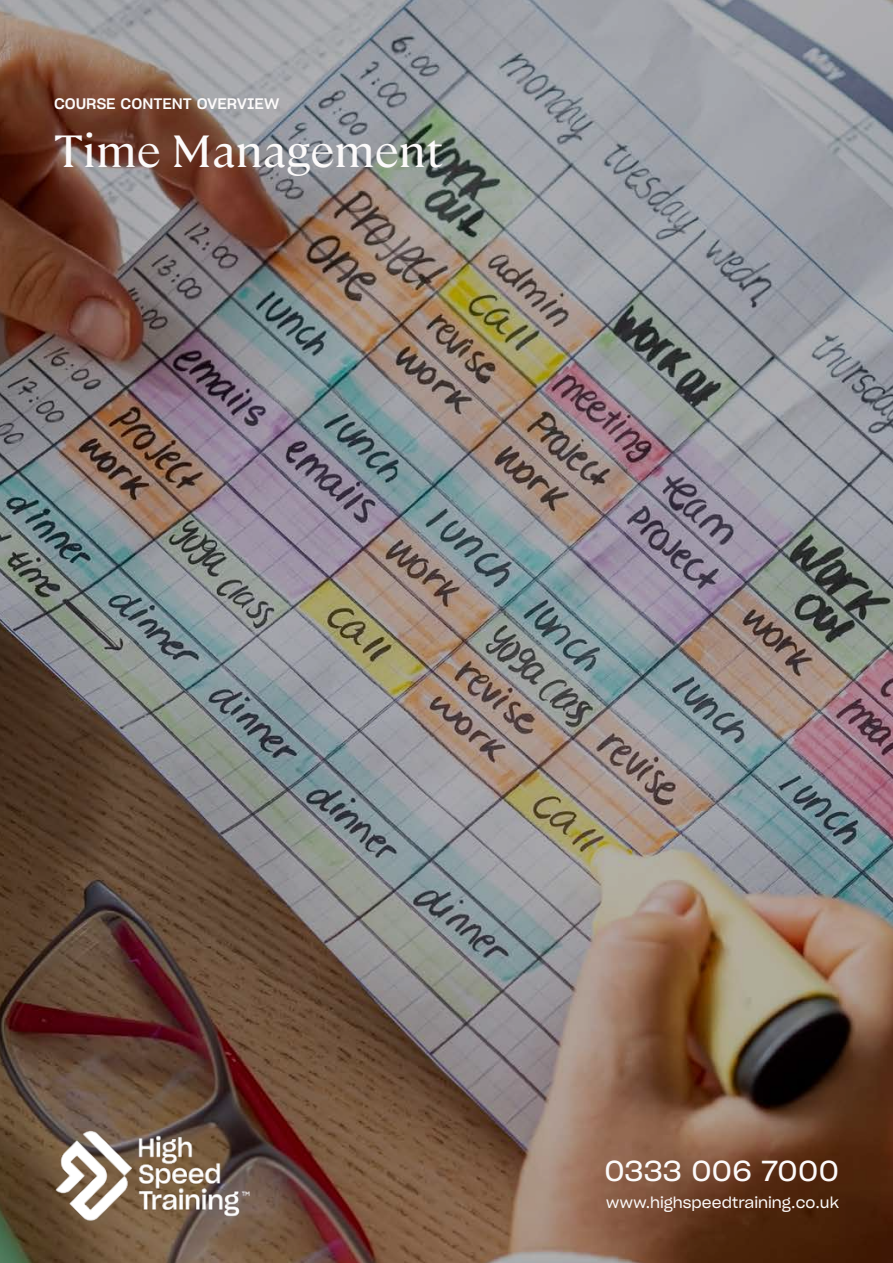
<style>
.page{position:relative;width:893px;height:1263px;background:#fff}
.page>*{position:absolute;margin:0;border:0;box-sizing:border-box;transform-origin:0 0}
.t1{font:45px "Cambon";color:#fcfafa;scale:1.04 1}
.t2{font:28.5px "Sharp Grotesk Book 20";letter-spacing:.005em;color:#fcfafa}
.t3{font:15px "Sharp Grotesk Book 20";color:#fcfafa}
.t4{font:15px "Sharp Grotesk Medium 20";color:#fcfafa;scale:1.04 1}
</style>
<div class="page">
<img style="left:0;top:0;width:893px;height:1263px">
<img style="left:54px;top:1129px;width:196px;height:93px">
<p class="t4" style="left:54px;top:91px;width:218px">COURSE CONTENT OVERVIEW</p>
<h1 class="t1" style="left:54px;top:118px;width:376px">Time Management</h1>
<h2 class="t2" style="left:604px;top:1148px;width:236px">0333 006 7000</h2>
<p class="t3" style="left:606px;top:1191px;width:234px">www.highspeedtraining.co.uk</p>
</div>
